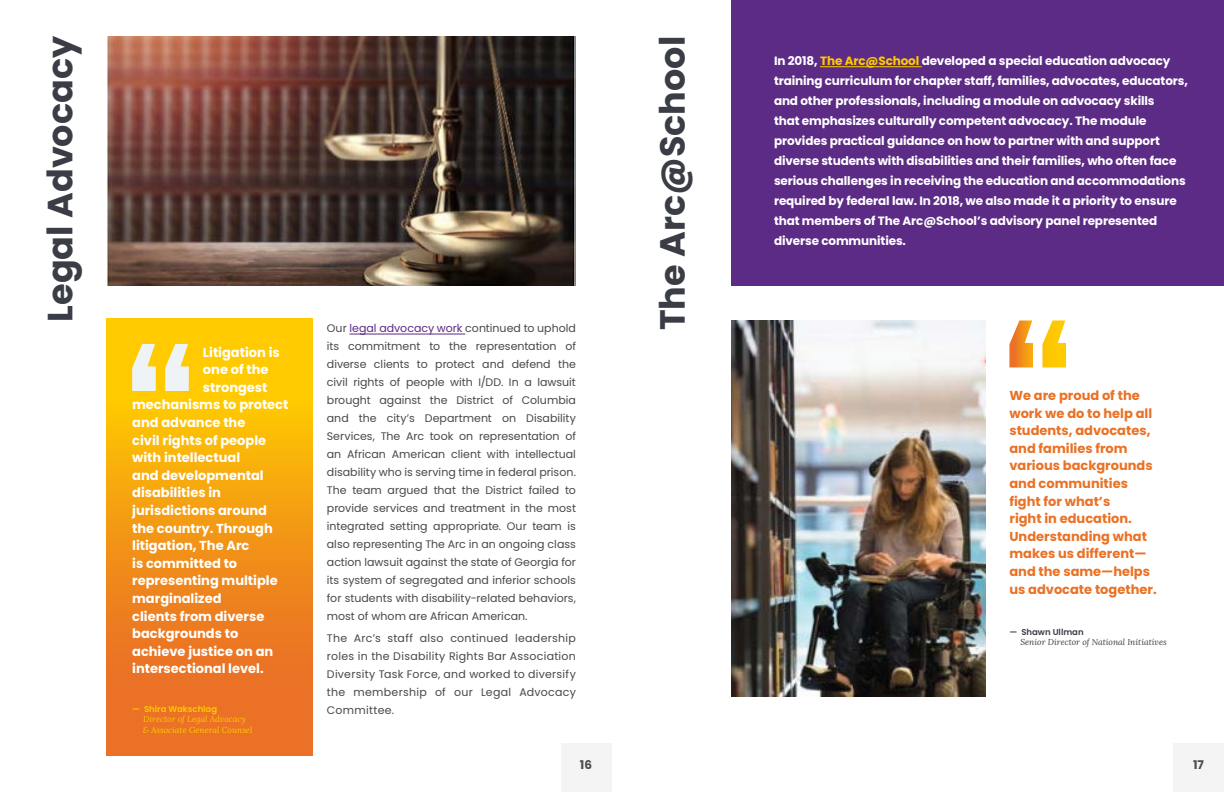
<style>
.page{position:relative;width:1224px;height:792px;background:#fff}
.page>*{position:absolute;margin:0;border:0;box-sizing:border-box;transform-origin:0 0}
.t1{font:700 35px "Poppins";color:#3a3d45}
.t2{font:700 13px "Poppins";color:#fff}
.t3{font:700 13px/17.6px "Poppins";color:#ea7125}
.t4{font:700 12px/20px "Poppins";letter-spacing:-.01em;color:#fff}
.t5{font:700 12px "Poppins";color:#4d4d4f}
.t6{font:11px/18px "Poppins";letter-spacing:.005em;color:#484848;text-align:justify}
.t7{font:italic 8.5px/10.2px "Lora";color:#ffcb00}
.t8{font:italic 8.5px "Lora";color:#3a3d45}
.t9{font:600 8.5px "Poppins";color:#ffcb00}
.t10{font:600 8.5px "Poppins";color:#3a3d45}
.s1{color:#5c2b85}
.s2{color:#ffcb00}
</style>
<div class="page">
<div style="left:562px;top:743px;width:50px;height:49px;background:#f4f4f4"></div>
<div style="left:1174px;top:743px;width:50px;height:49px;background:#f4f4f4"></div>
<div style="left:106px;top:319px;width:206px;height:437px;background:linear-gradient(to bottom,#ffd600,#e65f2c)"></div>
<svg style="left:132px;top:344px;width:57px;height:47px"></svg>
<hr style="left:349px;top:334px;width:116px;height:1px;background:#5c2b85">
<img style="left:106px;top:36px;width:470px;height:249px">
<div style="left:732px;top:0;width:492px;height:285px;background:#5c2b85"></div>
<hr style="left:820px;top:66px;width:102px;height:1px;background:#ffcb00">
<img style="left:732px;top:320px;width:253px;height:376px">
<svg style="left:1009px;top:320px;width:57px;height:47px"></svg>
<h1 class="t1" style="left:40px;top:322px;width:287px;rotate:-90deg">Legal Advocacy</h1>
<p class="t2" style="left:203px;top:344px;width:78px">Litigation is</p>
<p class="t2" style="left:203px;top:362px;width:67px">one of the</p>
<p class="t2" style="left:203px;top:380px;width:66px">strongest</p>
<p class="t2" style="left:132px;top:397px;width:158px">mechanisms to protect</p>
<p class="t2" style="left:132px;top:415px;width:115px">and advance the</p>
<p class="t2" style="left:132px;top:432px;width:136px">civil rights of people</p>
<p class="t2" style="left:132px;top:450px;width:110px">with intellectual</p>
<p class="t2" style="left:132px;top:468px;width:133px">and developmental</p>
<p class="t2" style="left:132px;top:485px;width:90px">disabilities in</p>
<p class="t2" style="left:132px;top:503px;width:136px">jurisdictions around</p>
<p class="t2" style="left:132px;top:521px;width:142px">the country. Through</p>
<p class="t2" style="left:132px;top:538px;width:119px">litigation, The Arc</p>
<p class="t2" style="left:132px;top:556px;width:107px">is committed to</p>
<p class="t2" style="left:132px;top:573px;width:147px">representing multiple</p>
<p class="t2" style="left:132px;top:591px;width:91px">marginalized</p>
<p class="t2" style="left:132px;top:609px;width:134px">clients from diverse</p>
<p class="t2" style="left:132px;top:626px;width:108px">backgrounds to</p>
<p class="t2" style="left:132px;top:644px;width:143px">achieve justice on an</p>
<p class="t2" style="left:132px;top:661px;width:133px">intersectional level.</p>
<p class="t9" style="left:132px;top:704px;width:86px">— Shira Wakschlag</p>
<p class="t7" style="left:143px;top:714px;width:111px">Director of Legal Advocacy &amp; Associate General Counsel</p>
<p class="t6" style="left:327px;top:319px;width:251px">Our <span class="s1">legal advocacy work</span> continued to uphold its commitment to the representation of diverse clients to protect and defend the civil rights of people with I/DD. In a lawsuit brought against the District of Columbia and the city’s Department on Disability Services, The Arc took on representation of an African American client with intellectual disability who is serving time in federal prison.<br>The team argued that the District failed to provide services and treatment in the most integrated setting appropriate. Our team is also representing The Arc in an ongoing class action lawsuit against the state of Georgia for its system of segregated and inferior schools for students with disability-related behaviors, most of whom are African American.</p>
<p class="t6" style="left:327px;top:630px;width:251px">The Arc’s staff also continued leadership roles in the Disability Rights Bar Association Diversity Task Force, and worked to diversify the membership of our Legal Advocacy Committee.</p>
<h1 class="t1" style="left:652px;top:330px;width:296px;rotate:-90deg">The Arc@School</h1>
<p class="t4" style="left:774px;top:51px;width:416px">In 2018, <span class="s2">The Arc@School</span> developed a special education advocacy training curriculum for chapter staff, families, advocates, educators, and other professionals, including a module on advocacy skills<br>that emphasizes culturally competent advocacy. The module provides practical guidance on how to partner with and support diverse students with disabilities and their families, who often face serious challenges in receiving the education and accommodations required by federal law. In 2018, we also made it a priority to ensure that members of The Arc@School’s advisory panel represented diverse communities.</p>
<p class="t3" style="left:1009px;top:387px;width:149px">We are proud of the work we do to help all students, advocates, and families from various backgrounds and communities fight for what’s<br>right in education.<br>Understanding what makes us different— and the same—helps us advocate together.</p>
<p class="t10" style="left:1009px;top:627px;width:76px">— Shawn Ullman</p>
<p class="t8" style="left:1020px;top:636px;width:148px">Senior Director of National Initiatives</p>
<p class="t5" style="left:580px;top:757px;width:14px">16</p>
<p class="t5" style="left:1193px;top:757px;width:12px">17</p>
</div>
